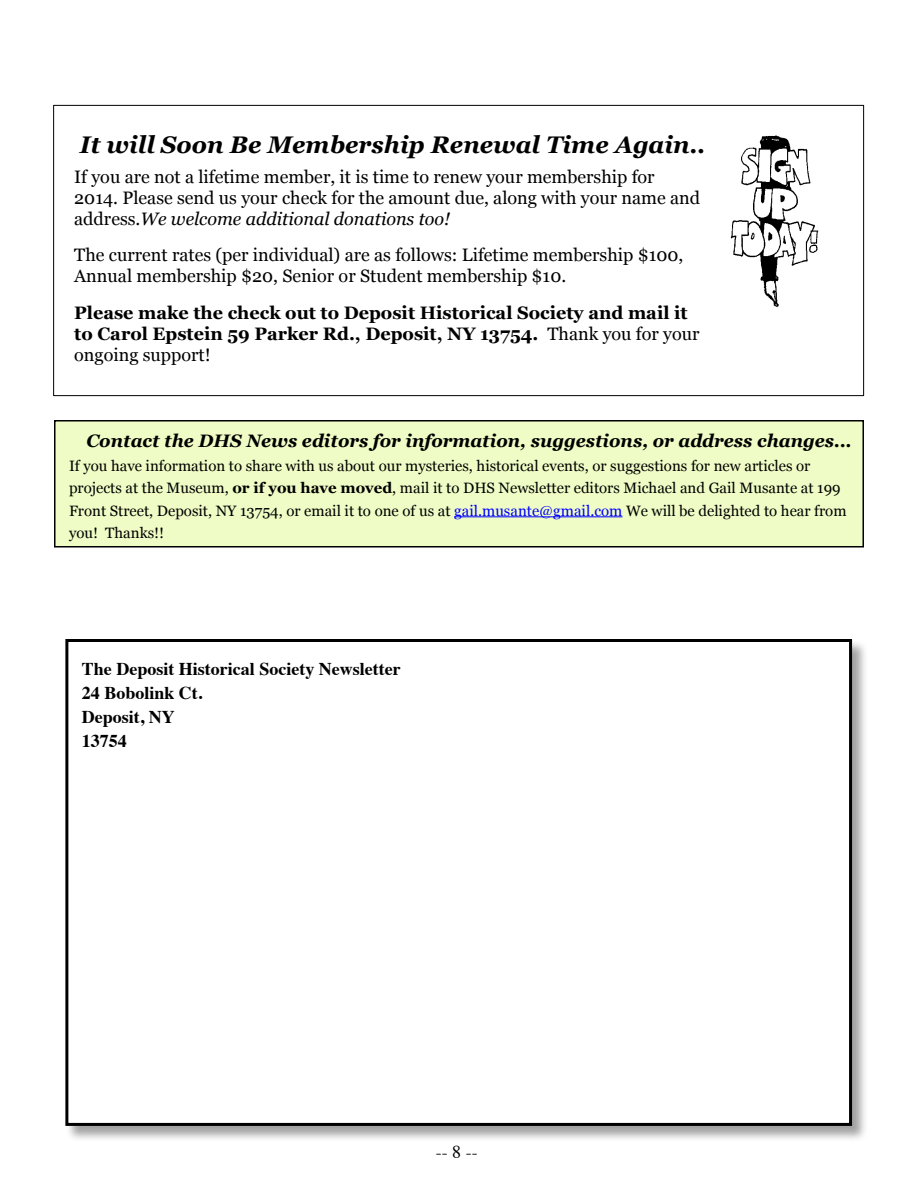
<style>
.page{position:relative;width:918px;height:1188px;background:#fff}
.page>*{position:absolute;margin:0;border:0;box-sizing:border-box;transform-origin:0 0}
.t1{font:italic 700 24px "Georgia";color:#000}
.t2{font:18px/21px "Georgia";color:#000}
.t3{font:700 18px/21px "Georgia";color:#000}
.t4{font:italic 700 18px "Georgia";color:#000}
.t5{font:700 18px/24px "Times";color:#000}
.t6{font:18px "Times";color:#000}
.t7{font:15px/22.5px "Georgia";color:#000}
.s1{font-style:italic}
.s2{font-weight:400}
.s3{font-weight:700}
.s4{color:#00f}
</style>
<div class="page">
<div style="left:65px;top:639px;width:803px;height:503px;background:#000;opacity:.37"></div>
<div style="left:67px;top:640px;width:784px;height:484px;background:#fff"></div>
<div style="left:65px;top:639px;width:787px;height:487px;border:3px solid #000"></div>
<div style="left:55px;top:421px;width:808px;height:126px;background:#effcc5"></div>
<hr style="left:454px;top:516px;width:168px;height:1px;background:#00f">
<div style="left:54px;top:420px;width:810px;height:128px;border:2px solid #000"></div>
<img style="left:730px;top:135px;width:89px;height:173px">
<h1 class="t1" style="left:80px;top:129px;width:627px">It will Soon Be Membership Renewal Time Again..</h1>
<p class="t2" style="left:74px;top:166px;width:627px">If you are not a lifetime member, it is time to renew your membership for<br>2014. Please send us your check for the amount due, along with your name and address.<span class="s1">We welcome additional donations too!</span></p>
<p class="t2" style="left:74px;top:245px;width:611px">The current rates (per individual) are as follows: Lifetime membership $100,<br>Annual membership $20, Senior or Student membership $10.</p>
<p class="t3" style="left:74px;top:303px;width:627px">Please make the check out to Deposit Historical Society and mail it to Carol Epstein 59 Parker Rd., Deposit, NY 13754. <span class="s2">Thank you for your ongoing support!</span></p>
<p class="t4" style="left:86px;top:429px;width:767px">Contact the DHS News editors for information, suggestions, or address changes...</p>
<p class="t7" style="left:69px;top:454px;width:779px">If you have information to share with us about our mysteries, historical events, or suggestions for new articles or projects at the Museum, <span class="s3">or if you have moved</span>, mail it to DHS Newsletter editors Michael and Gail Musante at 199<br>Front Street, Deposit, NY 13754, or email it to one of us at <span class="s4">gail.musante@gmail.com</span> We will be delighted to hear from you! Thanks!!</p>
<p class="t5" style="left:82px;top:655px;width:320px">The Deposit Historical Society Newsletter<br>24 Bobolink Ct.<br>Deposit, NY<br>13754</p>
<p class="t6" style="left:436px;top:1136px;width:43px">-- 8 --</p>
</div>
